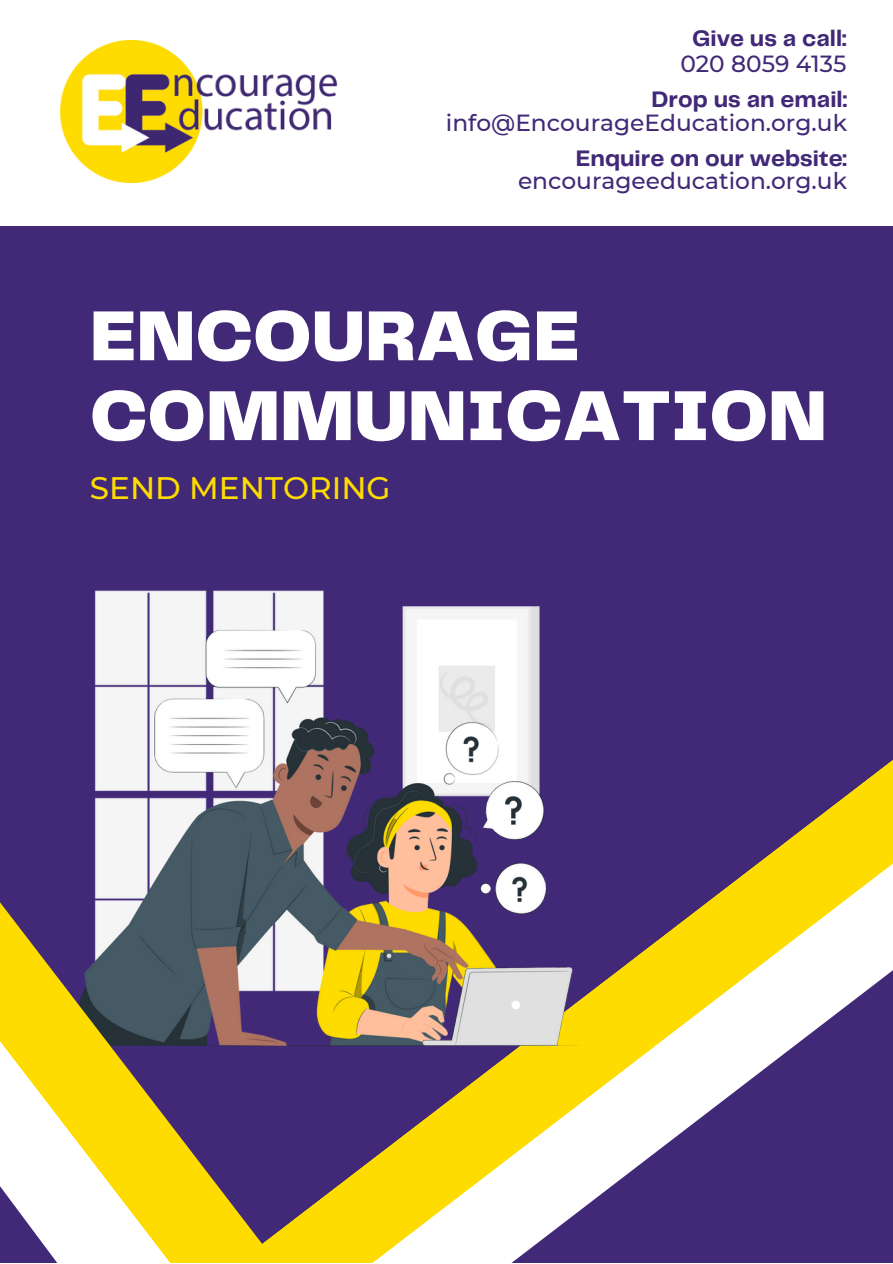
<style>
.page{position:relative;width:893px;height:1264px;background:#fff}
.page>*{position:absolute;margin:0;border:0;box-sizing:border-box;transform-origin:0 0}
.t1{font:900 73.35px/79.8px "Telegraf";color:#fff}
.t2{font:500 31.05px "Montserrat";color:#fedc00}
.t3{font:500 23.25px "Montserrat";color:#412977}
.t4{font:700 23.25px "Telegraf";color:#412977}
</style>
<div class="page">
<div style="left:0;top:0;width:892px;height:1262px;background:#412977"></div>
<svg style="left:263px;top:760px;width:629px;height:502px"></svg>
<img style="left:94px;top:590px;width:502px;height:502px">
<svg style="left:0;top:870px;width:263px;height:392px"></svg>
<div style="left:0;top:0;width:892px;height:225px;background:#fff"></div>
<img style="left:60px;top:41px;width:278px;height:141px">
<p class="t4" style="left:692px;top:28px;width:156px">Give us a call:</p>
<p class="t3" style="left:680px;top:49px;width:168px">020 8059 4135</p>
<p class="t4" style="left:651px;top:89px;width:197px">Drop us an email:</p>
<p class="t3" style="left:446px;top:108px;width:402px">info@EncourageEducation.org.uk</p>
<p class="t4" style="left:575px;top:148px;width:273px">Enquire on our website:</p>
<p class="t3" style="left:518px;top:167px;width:330px">encourageeducation.org.uk</p>
<h1 class="t1" style="left:90px;top:300px;width:738px">ENCOURAGE<br>COMMUNICATION</h1>
<h2 class="t2" style="left:90px;top:469px;width:302px">SEND MENTORING</h2>
</div>
